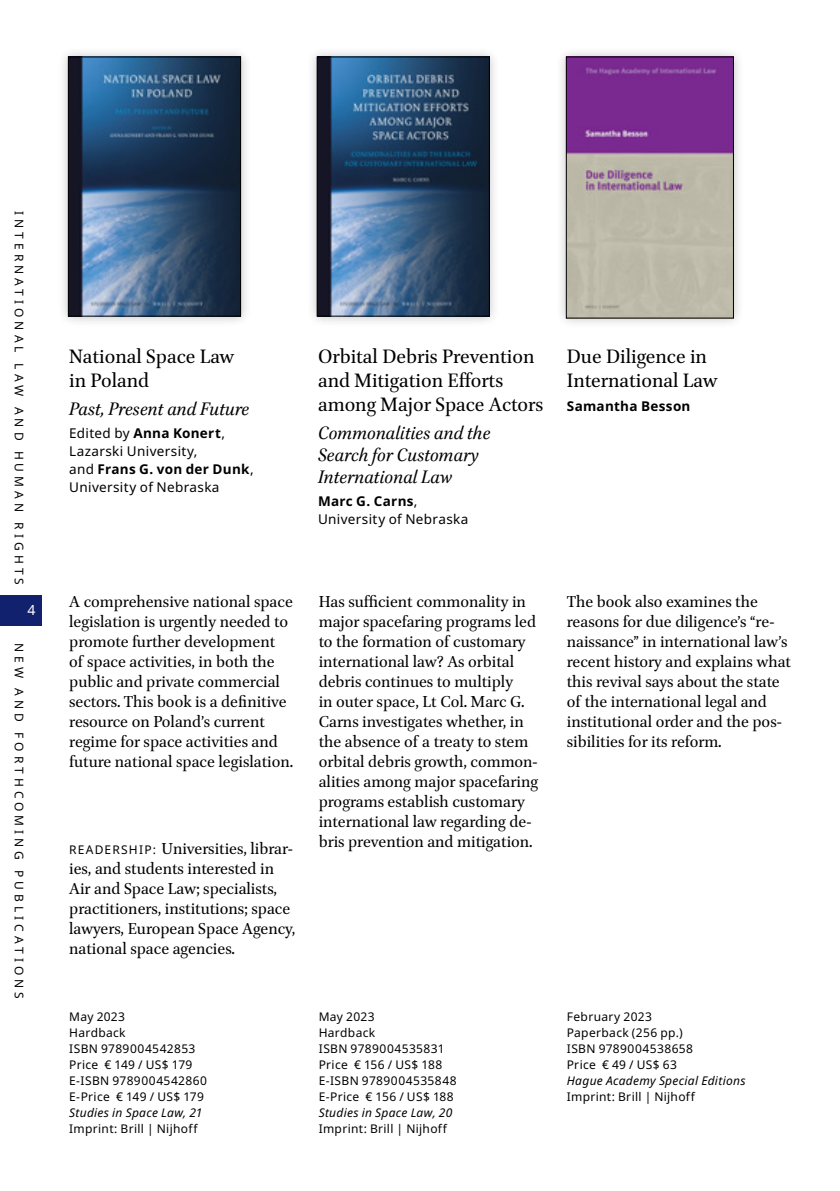
<style>
.page{position:relative;width:840px;height:1191px;background:#fff}
.page>*{position:absolute;margin:0;border:0;box-sizing:border-box;transform-origin:0 0}
.t1{font:22px/24px "Brill";color:#000}
.t2{font:italic 20px/22px "Brill";color:#000}
.t3{font:18px/20px "Brill";color:#000}
.t4{font:14px "Noto Sans";color:#fff}
.t5{font:13.6px/18px "Noto Sans";letter-spacing:.025em;color:#000}
.t6{font:700 13.6px "Noto Sans";letter-spacing:.02em;color:#000}
.t7{font:12px/16px "Noto Sans";letter-spacing:.03em;color:#000}
.t8{font:italic 12px "Noto Sans";letter-spacing:.025em;color:#000}
.t9{font:12px "Noto Sans";letter-spacing:.335em;color:#000}
.t10{font:12px "Noto Sans";letter-spacing:.325em;color:#000}
.s1{font-weight:700}
.s2{font-family:"Noto Sans";font-size:12px}
</style>
<div class="page">
<div style="left:554px;top:46px;width:190px;height:283px;background:#000;opacity:.24"></div>
<img style="left:567px;top:59px;width:164px;height:257px">
<div style="left:565px;top:57px;width:168px;height:261px;border:1px solid #000"></div>
<div style="left:306px;top:46px;width:194px;height:281px;background:#000;opacity:.24"></div>
<img style="left:319px;top:59px;width:168px;height:255px">
<div style="left:317px;top:57px;width:172px;height:259px;border:1px solid #000"></div>
<div style="left:57px;top:46px;width:194px;height:281px;background:#000;opacity:.24"></div>
<img style="left:70px;top:59px;width:169px;height:255px">
<div style="left:68px;top:57px;width:173px;height:259px;border:1px solid #000"></div>
<div style="left:0;top:595px;width:42px;height:31px;background:#11216e"></div>
<p class="t9" style="left:27px;top:211px;width:375px;rotate:90deg">INTERNATIONAL LAW AND HUMAN RIGHTS</p>
<p class="t4" style="left:27px;top:601px;width:10px">4</p>
<p class="t10" style="left:27px;top:643px;width:358px;rotate:90deg">NEW AND FORTHCOMING PUBLICATIONS</p>
<p class="t1" style="left:69px;top:345px;width:166px">National Space Law in Poland</p>
<p class="t2" style="left:69px;top:398px;width:182px">Past, Present and Future</p>
<p class="t5" style="left:69px;top:424px;width:186px">Edited by <span class="s1">Anna Konert</span>,<br>Lazarski University,<br>and <span class="s1">Frans G. von der Dunk</span>,<br>University of Nebraska</p>
<p class="t1" style="left:318px;top:345px;width:227px">Orbital Debris Prevention and Mitigation Efforts among Major Space Actors</p>
<p class="t2" style="left:318px;top:422px;width:174px">Commonalities and the<br>Search for Customary<br>International Law</p>
<p class="t5" style="left:318px;top:492px;width:152px"><span class="s1">Marc G. Carns</span>,<br>University of Nebraska</p>
<p class="t1" style="left:566px;top:345px;width:152px">Due Diligence in<br>International Law</p>
<p class="t6" style="left:566px;top:396px;width:125px">Samantha Besson</p>
<p class="t3" style="left:69px;top:593px;width:225px">A comprehensive national space legislation is urgently needed to promote further development<br>of space activities, in both the public and private commercial sectors. This book is a definitive resource on Poland’s current regime for space activities and future national space legislation.</p>
<p class="t3" style="left:69px;top:839px;width:227px"><span class="s2">READERSHIP:</span> Universities, librar&shy;ies, and students interested in<br>Air and Space Law; specialists, practitioners, institutions; space lawyers, European Space Agency, national space agencies.</p>
<p class="t7" style="left:69px;top:1008px;width:139px">May 2023<br>Hardback<br>ISBN 9789004542853<br>Price € 149 / US$ 179<br>E-ISBN 9789004542860<br>E-Price € 149 / US$ 179</p>
<p class="t8" style="left:69px;top:1104px;width:135px">Studies in Space Law, 21</p>
<p class="t7" style="left:69px;top:1120px;width:130px">Imprint: Brill | Nijhoff</p>
<p class="t3" style="left:318px;top:593px;width:221px">Has sufficient commonality in major spacefaring programs led to the formation of customary international law? As orbital debris continues to multiply<br>in outer space, Lt Col. Marc G.<br>Carns investigates whether, in the absence of a treaty to stem orbital debris growth, common&shy;alities among major spacefaring programs establish customary international law regarding de&shy;bris prevention and mitigation.</p>
<p class="t7" style="left:318px;top:1008px;width:139px">May 2023<br>Hardback<br>ISBN 9789004535831<br>Price € 156 / US$ 188<br>E-ISBN 9789004535848<br>E-Price € 156 / US$ 188</p>
<p class="t8" style="left:318px;top:1104px;width:135px">Studies in Space Law, 20</p>
<p class="t7" style="left:318px;top:1120px;width:130px">Imprint: Brill | Nijhoff</p>
<p class="t3" style="left:566px;top:593px;width:226px">The book also examines the reasons for due diligence’s “re&shy;naissance” in international law’s recent history and explains what this revival says about the state of the international legal and institutional order and the pos&shy;sibilities for its reform.</p>
<p class="t7" style="left:566px;top:1008px;width:128px">February 2023<br>Paperback (256 pp.)<br>ISBN 9789004538658<br>Price € 49 / US$ 63</p>
<p class="t8" style="left:566px;top:1072px;width:180px">Hague Academy Special Editions</p>
<p class="t7" style="left:566px;top:1088px;width:130px">Imprint: Brill | Nijhoff</p>
</div>
